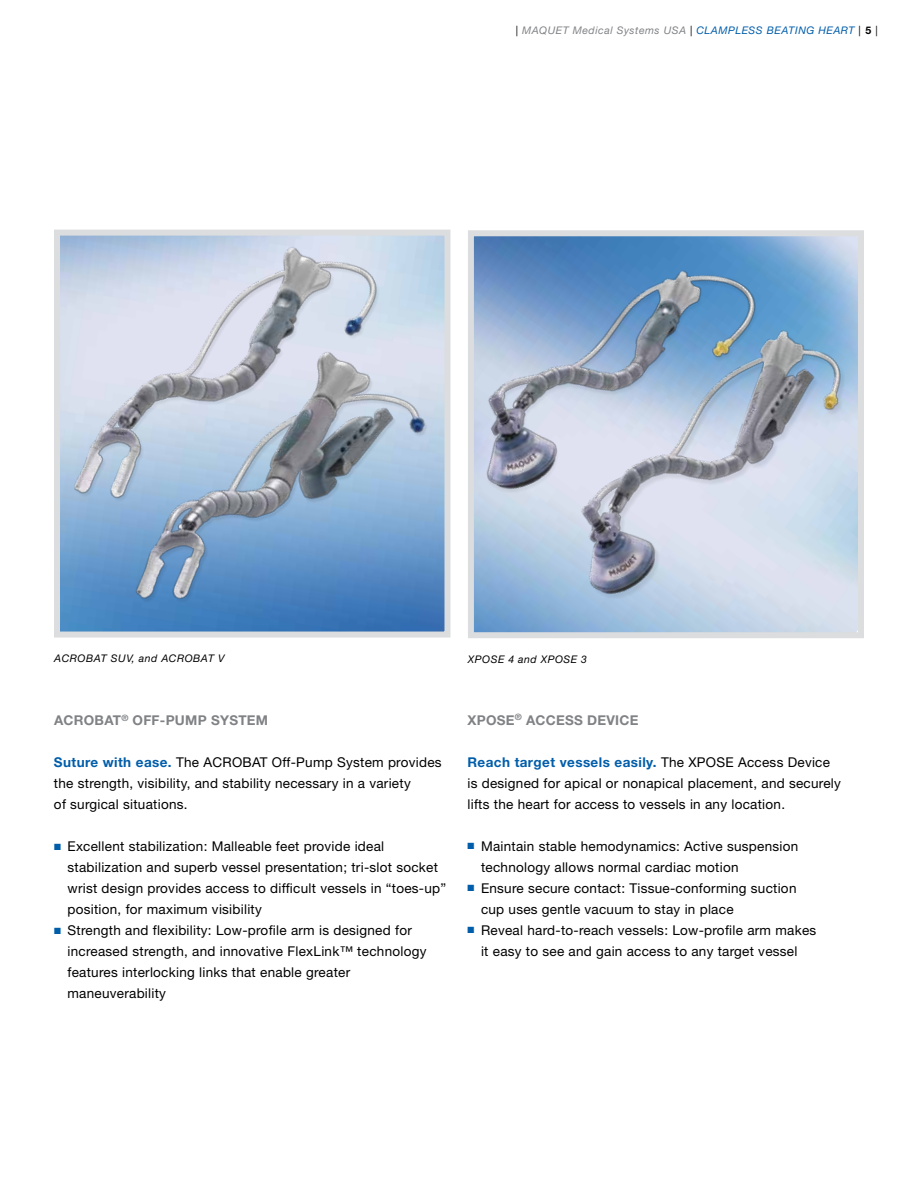
<style>
.page{position:relative;width:918px;height:1188px;background:#fff}
.page>*{position:absolute;margin:0;border:0;box-sizing:border-box;transform-origin:0 0}
.t1{font:13.5px/21px "Helvetica Neue LT Std";letter-spacing:.02em;color:#000}
.t2{font:700 13.5px "Helvetica Neue LT";letter-spacing:.03em;color:#005daa}
.t3{font:700 13.5px "Helvetica Neue LT Std";letter-spacing:.02em;color:#808285}
.t4{font:italic 10.5px "Helvetica Neue LT Std";letter-spacing:.05em;color:#808285}
.t5{font:italic 10.5px "Helvetica Neue LT Std";letter-spacing:.05em;color:#000}
.s1{font-family:"Helvetica Neue LT";font-style:normal;color:#000}
.s2{color:#005daa}
.s3{font-family:"Helvetica Neue LT";font-weight:700;font-style:normal;color:#000}
.s4{color:#000}
.s5{font-family:"Helvetica Neue LT";font-weight:700;color:#005daa}
.s6{font-family:"Helvetica Neue LT Std";font-weight:400;color:#000}
</style>
<div class="page">
<img style="left:54px;top:232px;width:396px;height:403px">
<img style="left:468px;top:232px;width:396px;height:403px">
<p class="t4" style="left:516px;top:24px;width:363px"><span class="s1">|</span> MAQUET Medical Systems USA <span class="s1">|</span> <span class="s2">CLAMPLESS BEATING HEART</span> <span class="s1">|</span> <span class="s3">5</span> <span class="s4">|</span></p>
<p class="t5" style="left:54px;top:652px;width:172px">ACROBAT SUV, and ACROBAT V</p>
<p class="t3" style="left:54px;top:712px;width:216px">ACROBAT<sup>®</sup> OFF-PUMP SYSTEM</p>
<p class="t1" style="left:54px;top:752px;width:389px"><span class="s5">Suture with ease.</span> The ACROBAT Off-Pump System provides the strength, visibility, and stability necessary in a variety<br>of surgical situations.</p>
<p class="t1" style="left:68px;top:836px;width:380px;text-indent:-13px"><span class="s2">■</span> Excellent stabilization: Malleable feet provide ideal stabilization and superb vessel presentation; tri-slot socket wrist design provides access to difficult vessels in “toes-up” position, for maximum visibility</p>
<p class="t1" style="left:68px;top:920px;width:361px;text-indent:-13px"><span class="s2">■</span> Strength and flexibility: Low-profile arm is designed for increased strength, and innovative FlexLink™ technology features interlocking links that enable greater maneuverability</p>
<p class="t5" style="left:468px;top:653px;width:121px">XPOSE 4 and XPOSE 3</p>
<p class="t3" style="left:468px;top:712px;width:173px">XPOSE<sup>®</sup> ACCESS DEVICE</p>
<p class="t2" style="left:468px;top:754px;width:364px">Reach target vessels easily. <span class="s6">The XPOSE Access Device</span></p>
<p class="t1" style="left:468px;top:772px;width:375px">is designed for apical or nonapical placement, and securely lifts the heart for access to vessels in any location.</p>
<p class="t1" style="left:481px;top:835px;width:319px;text-indent:-13px"><span class="s2">■</span> Maintain stable hemodynamics: Active suspension technology allows normal cardiac motion</p>
<p class="t1" style="left:481px;top:877px;width:317px;text-indent:-13px"><span class="s2">■</span> Ensure secure contact: Tissue-conforming suction cup uses gentle vacuum to stay in place</p>
<p class="t1" style="left:468px;top:919px;width:350px;text-align:center"><span class="s2">■</span> Reveal hard-to-reach vessels: Low-profile arm makes it easy to see and gain access to any target vessel</p>
</div>
